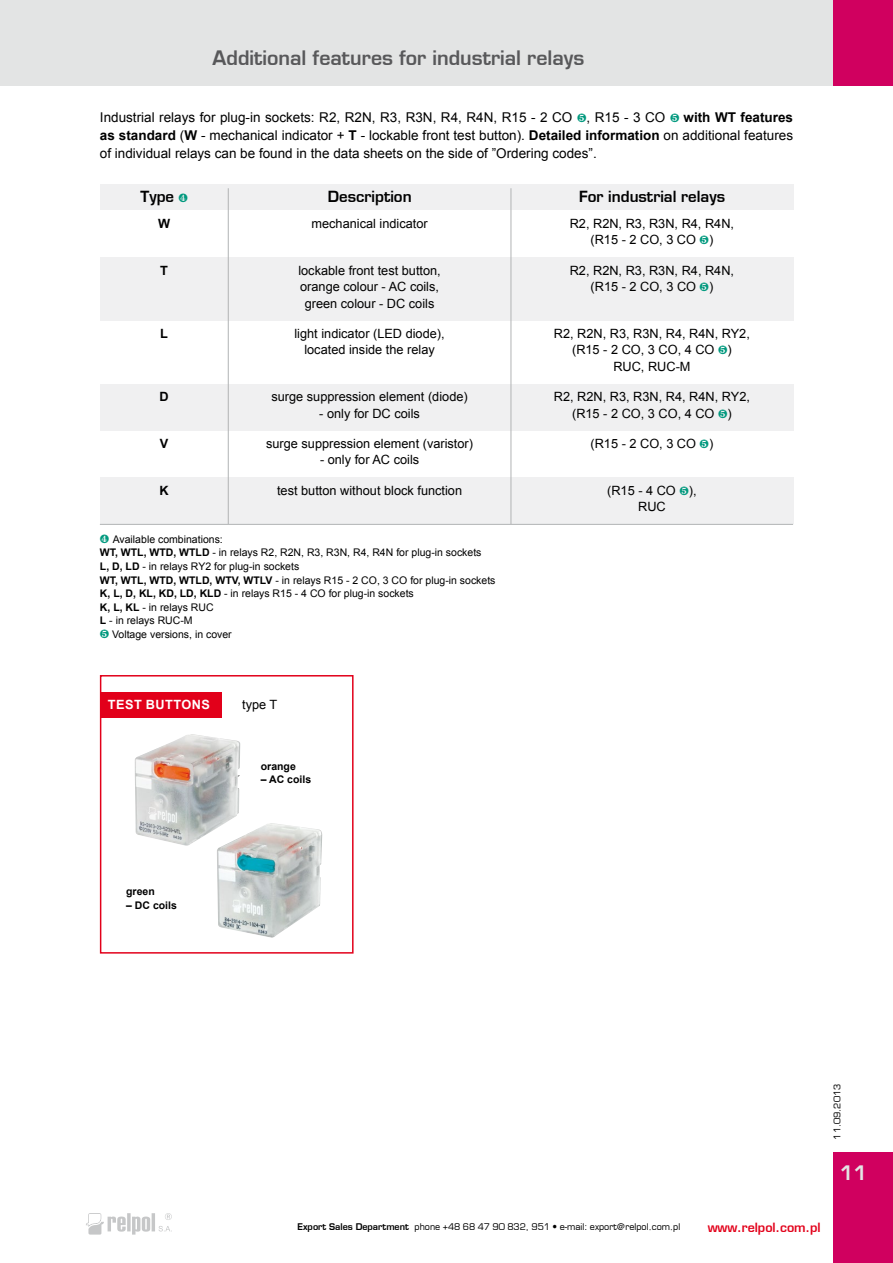
<style>
.page{position:relative;width:893px;height:1263px;background:#fff}
.page>*{position:absolute;margin:0;border:0;box-sizing:border-box;transform-origin:0 0}
.t1{font:700 19.5px "Euromode";color:#58585a}
.t2{font:700 19.5px "Euromode";color:#e3e4e4}
.t3{font:700 15px "Euromode";color:#000}
.t4{font:13.5px/18px "Arial";color:#000;text-align:justify}
.t5{font:12.75px/16.5px "Arial";color:#000;text-align:center}
.t6{font:700 12.75px "Arial";letter-spacing:.035em;color:#fff}
.t7{font:700 12.75px "Arial";color:#000}
.t8{font:700 12.45px "Euromode";color:#e2001a}
.t9{font:10.5px/13.5px "Arial";color:#000}
.t10{font:700 10.5px "Arial";color:#000}
.t11{font:9px "Euromode";color:#000}
.s1{color:#00997e}
.s2{font-weight:700}
</style>
<div class="page">
<div style="left:0;top:0;width:833px;height:85px;background:#e3e4e4"></div>
<svg style="left:86px;top:1213px;width:86px;height:21px"></svg>
<div style="left:833px;top:0;width:60px;height:85px;background:#d0005f"></div>
<div style="left:833px;top:1152px;width:60px;height:111px;background:#d0005f"></div>
<div style="left:100px;top:257px;width:693px;height:64px;background:#f0f0f1"></div>
<div style="left:100px;top:384px;width:693px;height:46px;background:#f0f0f1"></div>
<div style="left:100px;top:477px;width:693px;height:47px;background:#f0f0f1"></div>
<div style="left:100px;top:184px;width:693px;height:26px;background:#f0f0f1"></div>
<hr style="left:228px;top:188px;width:1px;height:336px;background:#b1b3b4">
<hr style="left:511px;top:188px;width:1px;height:336px;background:#b1b3b4">
<hr style="left:100px;top:524px;width:693px;height:1px;background:#b1b3b4">
<div style="left:100px;top:692px;width:121px;height:26px;background:#e2001a"></div>
<div style="left:100px;top:675px;width:254px;height:278px;border:2px solid #e2001a"></div>
<img style="left:135px;top:734px;width:105px;height:112px">
<img style="left:217px;top:823px;width:105px;height:115px">
<h1 class="t1" style="left:213px;top:46px;width:373px">Additional features for industrial relays</h1>
<p class="t4" style="left:100px;top:109px;width:695px">Industrial relays for plug-in sockets: R2, R2N, R3, R3N, R4, R4N, R15 - 2 CO <span class="s1">❺</span>, R15 - 3 CO <span class="s1">❺</span> <span class="s2">with WT features as standard</span> (<span class="s2">W</span> - mechanical indicator + <span class="s2">T</span> - lockable front test button). <span class="s2">Detailed information</span> on additional features of individual relays can be found in the data sheets on the side of ”Ordering codes”.</p>
<p class="t3" style="left:141px;top:187px;width:49px">Type <span class="s1">❹</span></p>
<p class="t3" style="left:579px;top:187px;width:147px">For industrial relays</p>
<p class="t5" style="left:570px;top:215px;width:166px">R2, R2N, R3, R3N, R4, R4N, (R15 - 2 CO, 3 CO <span class="s1">❺</span>)</p>
<p class="t5" style="left:570px;top:262px;width:166px">R2, R2N, R3, R3N, R4, R4N, (R15 - 2 CO, 3 CO <span class="s1">❺</span>)</p>
<p class="t5" style="left:554px;top:325px;width:198px">R2, R2N, R3, R3N, R4, R4N, RY2, (R15 - 2 CO, 3 CO, 4 CO <span class="s1">❺</span>)<br>RUC, RUC-M</p>
<p class="t5" style="left:554px;top:388px;width:198px">R2, R2N, R3, R3N, R4, R4N, RY2, (R15 - 2 CO, 3 CO, 4 CO <span class="s1">❺</span>)</p>
<p class="t5" style="left:590px;top:435px;width:124px">(R15 - 2 CO, 3 CO <span class="s1">❺</span>)</p>
<p class="t5" style="left:607px;top:482px;width:91px">(R15 - 4 CO <span class="s1">❺</span>),<br>RUC</p>
<p class="t3" style="left:328px;top:187px;width:85px">Description</p>
<p class="t7" style="left:158px;top:214px;width:14px">W</p>
<p class="t7" style="left:160px;top:261px;width:9px">T</p>
<p class="t5" style="left:311px;top:215px;width:118px">mechanical indicator</p>
<p class="t5" style="left:298px;top:262px;width:144px">lockable front test button, orange colour - AC coils, green colour - DC coils</p>
<p class="t5" style="left:294px;top:325px;width:152px">light indicator (LED diode), located inside the relay</p>
<p class="t5" style="left:271px;top:388px;width:198px">surge suppression element (diode)</p>
<p class="t5" style="left:319px;top:405px;width:102px">- only for DC coils</p>
<p class="t5" style="left:266px;top:435px;width:208px">surge suppression element (varistor)</p>
<p class="t5" style="left:320px;top:452px;width:101px">- only for AC coils</p>
<p class="t5" style="left:277px;top:482px;width:186px">test button without block function</p>
<p class="t7" style="left:160px;top:324px;width:9px">L</p>
<p class="t7" style="left:159px;top:388px;width:11px">D</p>
<p class="t7" style="left:160px;top:434px;width:10px">V</p>
<p class="t7" style="left:159px;top:481px;width:11px">K</p>
<p class="t9" style="left:100px;top:532px;width:397px"><span class="s1">❹</span> Available combinations:<br><span class="s2">WT, WTL, WTD, WTLD</span> - in relays R2, R2N, R3, R3N, R4, R4N for plug-in sockets<br><span class="s2">L, D, LD</span> - in relays RY2 for plug-in sockets<br><span class="s2">WT, WTL, WTD, WTLD, WTV, WTLV</span> - in relays R15 - 2 CO, 3 CO for plug-in sockets <span class="s2">K, L, D, KL, KD, LD, KLD</span> - in relays R15 - 4 CO for plug-in sockets<br><span class="s2">K, L, KL</span> - in relays RUC<br><span class="s2">L</span> - in relays RUC-M<br><span class="s1">❺</span> Voltage versions, in cover</p>
<p class="t6" style="left:108px;top:695px;width:103px">TEST BUTTONS</p>
<p class="t5" style="left:242px;top:696px;width:37px">type T</p>
<p class="t10" style="left:126px;top:884px;width:30px">green</p>
<p class="t10" style="left:126px;top:897px;width:52px">– DC coils</p>
<p class="t10" style="left:261px;top:759px;width:37px">orange</p>
<p class="t10" style="left:261px;top:772px;width:52px">– AC coils</p>
<p class="t11" style="left:832px;top:1140px;width:57px;rotate:-90deg">11.09.2013</p>
<p class="t2" style="left:840px;top:1161px;width:29px">11</p>
<p class="t11" style="left:298px;top:1221px;width:384px"><span class="s2">Export Sales Department</span> phone +48 68 47 90 832, 951 • e-mail: export@relpol.com.pl</p>
<p class="t8" style="left:708px;top:1219px;width:114px">www.relpol.com.pl</p>
</div>
